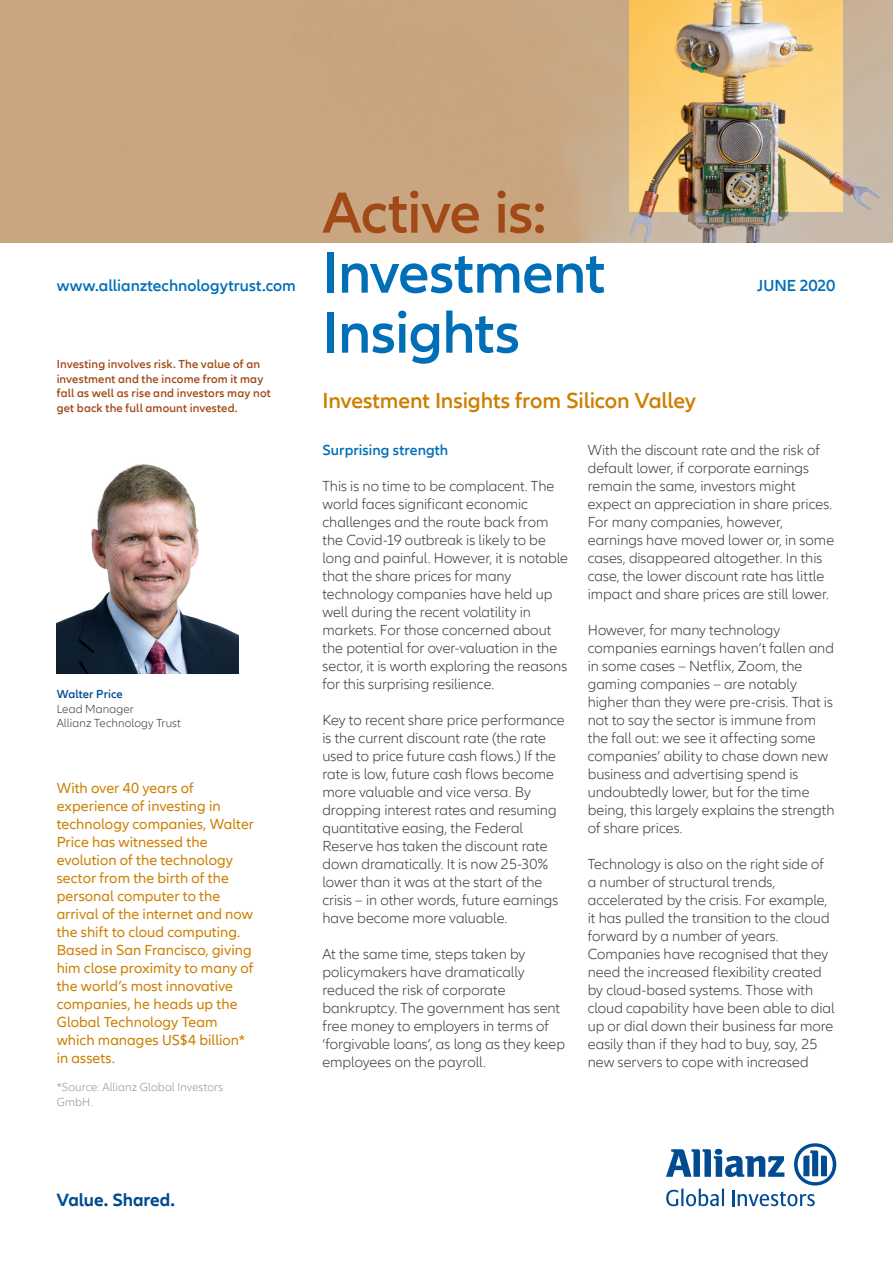
<style>
.page{position:relative;width:893px;height:1263px;background:#fff}
.page>*{position:absolute;margin:0;border:0;box-sizing:border-box;transform-origin:0 0}
.t1{font:600 60px/60px "Allianz Neo";letter-spacing:-.015em;color:#006fb7}
.t2{font:600 60px "Allianz Neo";letter-spacing:-.015em;color:#a14917}
.t3{font:600 22.5px "Allianz Neo";letter-spacing:-.01em;color:#cc7f00}
.t4{font:700 18.3px "Allianz Neo";letter-spacing:-.005em;color:#004b92}
.t5{font:600 16.5px "Allianz Neo";color:#006fb7}
.t6{font:300 15px/18px "Allianz Neo";color:#3b3b3a}
.t7{font:15px/18px "Allianz Neo";letter-spacing:.005em;color:#cc7f00}
.t8{font:600 15px "Allianz Neo";letter-spacing:.005em;color:#006fb7}
.t9{font:600 12px/14.4px "Allianz Neo";letter-spacing:.01em;color:#a14917}
.t10{font:300 12px/14.4px "Allianz Neo";letter-spacing:.01em;color:#949494}
.t11{font:300 12px/14.4px "Allianz Neo";letter-spacing:.01em;color:#3b3b3a}
.t12{font:600 12px "Allianz Neo";letter-spacing:.01em;color:#004b92}
</style>
<div class="page">
<svg style="left:666px;top:1143px;width:170px;height:63px"></svg>
<img style="left:0;top:0;width:893px;height:242px">
<img style="left:57px;top:464px;width:181px;height:209px">
<h1 class="t2" style="left:322px;top:178px;width:225px">Active is:</h1>
<h1 class="t1" style="left:322px;top:244px;width:284px">Investment<br>Insights</h1>
<p class="t5" style="left:57px;top:276px;width:241px">www.allianztechnologytrust.com</p>
<p class="t5" style="left:757px;top:276px;width:80px">JUNE 2020</p>
<p class="t9" style="left:57px;top:357px;width:216px">Investing involves risk. The value of an investment and the income from it may fall as well as rise and investors may not get back the full amount invested.</p>
<h2 class="t3" style="left:322px;top:388px;width:375px">Investment Insights from Silicon Valley</h2>
<p class="t8" style="left:322px;top:441px;width:127px">Surprising strength</p>
<p class="t6" style="left:322px;top:477px;width:247px">This is no time to be complacent. The world faces significant economic challenges and the route back from the Covid-19 outbreak is likely to be long and painful. However, it is notable that the share prices for many technology companies have held up well during the recent volatility in markets. For those concerned about the potential for over-valuation in the sector, it is worth exploring the reasons for this surprising resilience.</p>
<p class="t6" style="left:322px;top:711px;width:244px">Key to recent share price performance is the current discount rate (the rate used to price future cash flows.) If the rate is low, future cash flows become more valuable and vice versa. By dropping interest rates and resuming quantitative easing, the Federal Reserve has taken the discount rate down dramatically. It is now 25-30% lower than it was at the start of the crisis – in other words, future earnings have become more valuable.</p>
<p class="t6" style="left:322px;top:945px;width:244px">At the same time, steps taken by policymakers have dramatically reduced the risk of corporate bankruptcy. The government has sent free money to employers in terms of ‘forgivable loans’, as long as they keep employees on the payroll.</p>
<p class="t6" style="left:588px;top:441px;width:248px">With the discount rate and the risk of default lower, if corporate earnings remain the same, investors might expect an appreciation in share prices.<br>For many companies, however, earnings have moved lower or, in some cases, disappeared altogether. In this case, the lower discount rate has little impact and share prices are still lower.</p>
<p class="t6" style="left:588px;top:621px;width:248px">However, for many technology companies earnings haven’t fallen and in some cases – Netflix, Zoom, the gaming companies – are notably higher than they were pre-crisis. That is not to say the sector is immune from the fall out: we see it affecting some companies’ ability to chase down new business and advertising spend is undoubtedly lower, but for the time being, this largely explains the strength of share prices.</p>
<p class="t6" style="left:588px;top:855px;width:248px">Technology is also on the right side of a number of structural trends, accelerated by the crisis. For example, it has pulled the transition to the cloud forward by a number of years.<br>Companies have recognised that they need the increased flexibility created by cloud-based systems. Those with cloud capability have been able to dial up or dial down their business far more easily than if they had to buy, say, 25 new servers to cope with increased</p>
<p class="t12" style="left:57px;top:687px;width:68px">Walter Price</p>
<p class="t11" style="left:57px;top:702px;width:126px">Lead Manager<br>Allianz Technology Trust</p>
<p class="t7" style="left:57px;top:779px;width:199px">With over 40 years of experience of investing in technology companies, Walter<br>Price has witnessed the evolution of the technology sector from the birth of the personal computer to the arrival of the internet and now the shift to cloud computing.<br>Based in San Francisco, giving him close proximity to many of the world’s most innovative companies, he heads up the<br>Global Technology Team which manages US$4 billion* in assets.</p>
<p class="t10" style="left:57px;top:1080px;width:168px">*Source: Allianz Global Investors<br>GmbH.</p>
<p class="t4" style="left:57px;top:1189px;width:120px">Value. Shared.</p>
</div>
